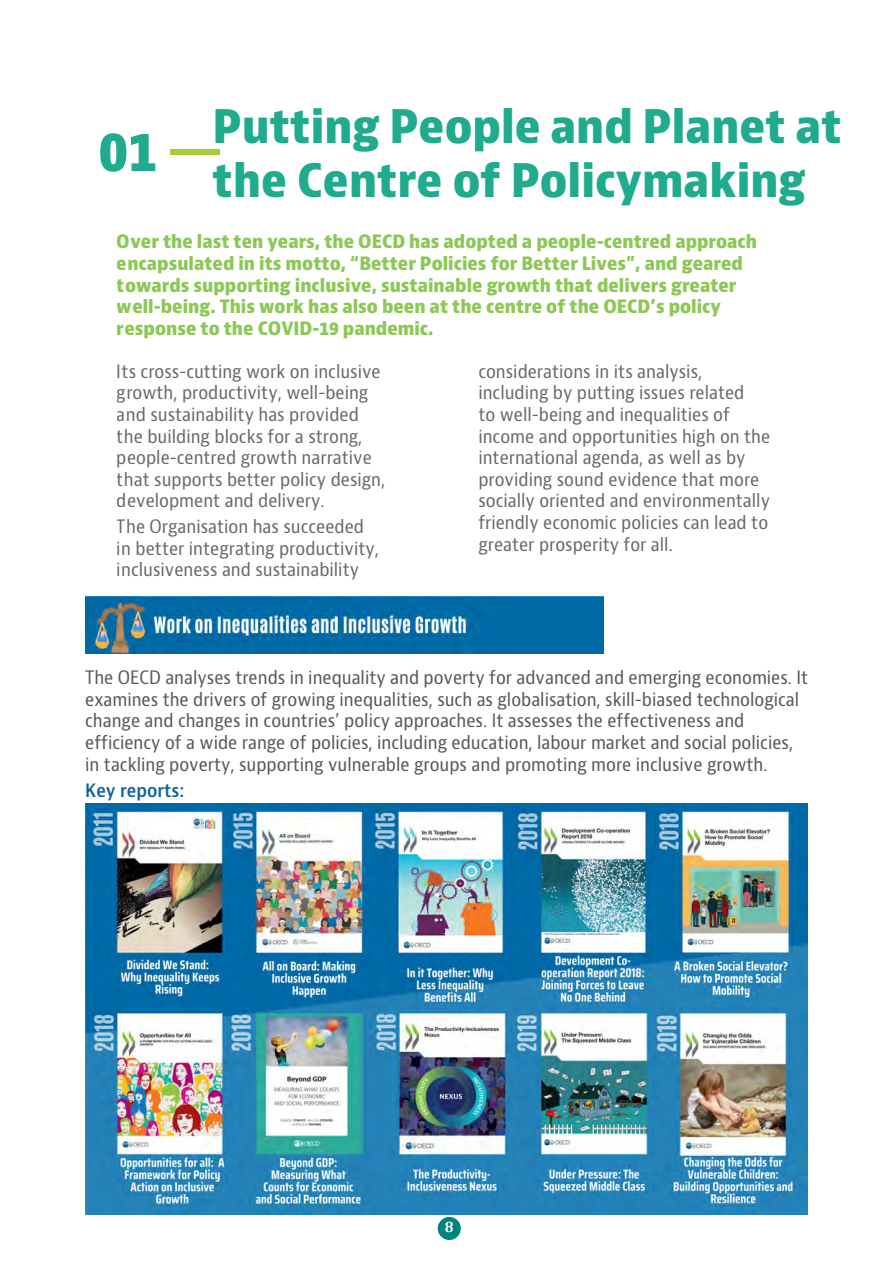
<style>
.page{position:relative;width:893px;height:1263px;background:#fff}
.page>*{position:absolute;margin:0;border:0;box-sizing:border-box;transform-origin:0 0}
.t1{font:700 condensed 54px "OECD Bernini";color:#20ab8f}
.t2{font:700 condensed 45px/54px "OECD Bernini";color:#20ab8f}
.t3{font:condensed 18px/21.6px "OECD Bernini";color:#57585a}
.t4{font:700 condensed 18px/21.6px "OECD Bernini";color:#7fc241}
.t5{font:600 condensed 18px "OECD Bernini";color:#0c629b}
.t6{font:700 15px "Cambria";color:#fff}
</style>
<div class="page">
<div style="left:438px;top:1217px;width:23px;height:23px;background:#00857e;border-radius:50%"></div>
<img style="left:85px;top:596px;width:519px;height:58px">
<img style="left:85px;top:803px;width:723px;height:411px">
<div style="left:170px;top:149px;width:50px;height:6px;background:#a6ce39"></div>
<h1 class="t1" style="left:99px;top:117px;width:59px">01</h1>
<h2 class="t2" style="left:213px;top:100px;width:631px">Putting People and Planet at the Centre of Policymaking</h2>
<p class="t4" style="left:117px;top:231px;width:642px">Over the last ten years, the OECD has adopted a people-centred approach encapsulated in its motto, “Better Policies for Better Lives”, and geared towards supporting inclusive, sustainable growth that delivers greater well‑being. This work has also been at the centre of the OECD’s policy response to the COVID-19 pandemic.</p>
<p class="t3" style="left:117px;top:361px;width:270px">Its cross-cutting work on inclusive growth, productivity, well-being and sustainability has provided the building blocks for a strong, people-centred growth narrative that supports better policy design, development and delivery.</p>
<p class="t3" style="left:117px;top:516px;width:264px">The Organisation has succeeded in better integrating productivity, inclusiveness and sustainability</p>
<p class="t3" style="left:478px;top:361px;width:293px">considerations in its analysis, including by putting issues related<br>to well-being and inequalities of income and opportunities high on the international agenda, as well as by providing sound evidence that more socially oriented and environmentally friendly economic policies can lead to greater prosperity for all.</p>
<p class="t3" style="left:85px;top:667px;width:724px">The OECD analyses trends in inequality and poverty for advanced and emerging economies. It examines the drivers of growing inequalities, such as globalisation, skill-biased technological change and changes in countries’ policy approaches. It assesses the effectiveness and efficiency of a wide range of policies, including education, labour market and social policies, in tackling poverty, supporting vulnerable groups and promoting more inclusive growth.</p>
<p class="t5" style="left:85px;top:779px;width:101px">Key reports:</p>
<p class="t6" style="left:445px;top:1217px;width:10px">8</p>
</div>
